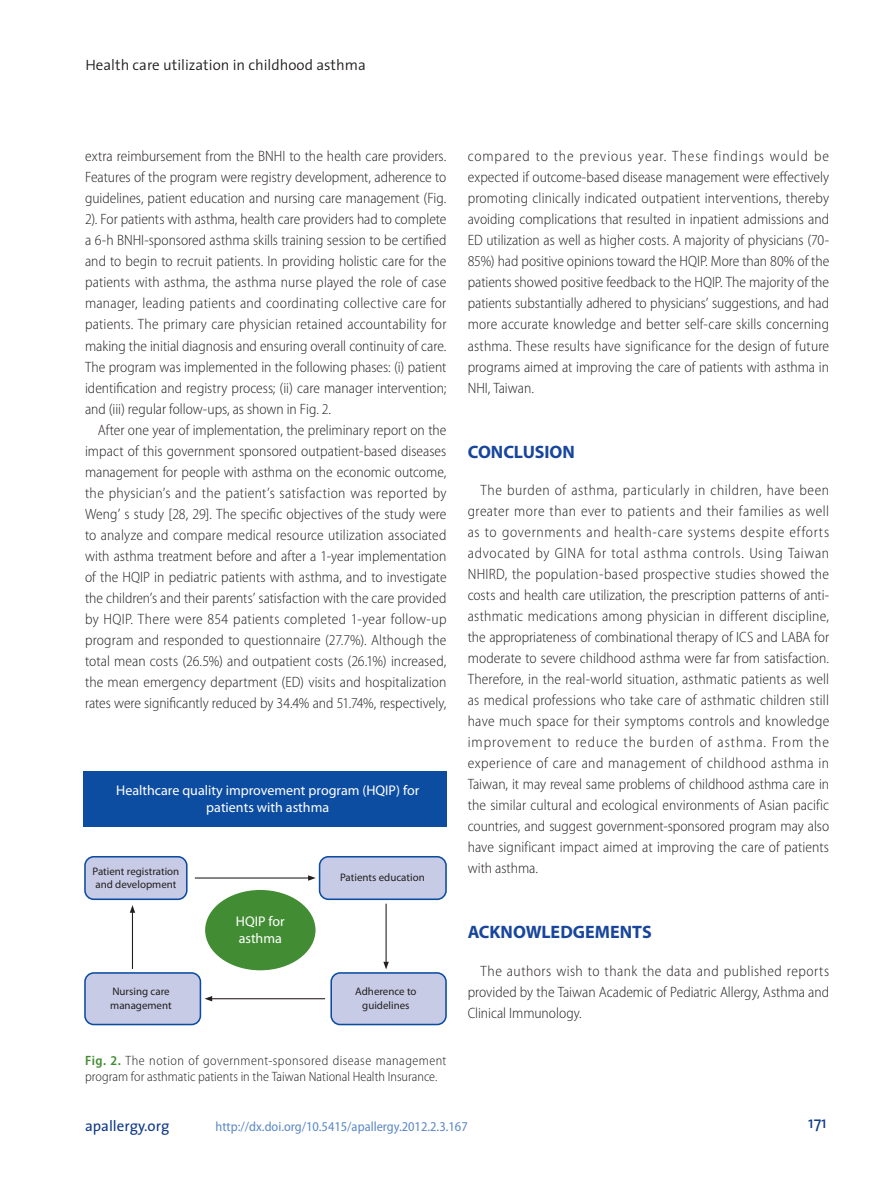
<style>
.page{position:relative;width:893px;height:1191px;background:#fff}
.page>*{position:absolute;margin:0;border:0;box-sizing:border-box;transform-origin:0 0}
.t1{font:700 18px "Myriad Pro";color:#18469d}
.t2{font:16.5px "The Sans";color:#103987}
.t3{font:300 semi-condensed 15px/21px "Myriad Pro";color:#231f20;text-align:justify}
.t4{font:300 15px "The Sans";color:#231f20}
.t5{font:15px "The Sans";color:#103987}
.t6{font:14.1px/16.8px "Myriad Pro";color:#fff;text-align:center}
.t7{font:300 semi-condensed 13.5px/16.2px "Myriad Pro";letter-spacing:.01em;color:#231f20}
.t8{font:semi-condensed 13.5px "Myriad Pro";color:#5d88c6}
.t9{font:10.95px/13px "Myriad Pro";color:#231f20}
.s1{font-weight:600;color:#428d33}
</style>
<div class="page">
<div style="left:85px;top:856px;width:102px;height:43px;background:#c7cbe6;border-radius:9px"></div>
<div style="left:84px;top:856px;width:104px;height:44px;border:2px solid #0d4da1;border-radius:9px"></div>
<div style="left:320px;top:856px;width:126px;height:43px;background:#c7cbe6;border-radius:9px"></div>
<div style="left:319px;top:856px;width:128px;height:44px;border:2px solid #0d4da1;border-radius:9px"></div>
<div style="left:85px;top:973px;width:115px;height:51px;background:#c7cbe6;border-radius:9px"></div>
<div style="left:84px;top:972px;width:117px;height:53px;border:2px solid #0d4da1;border-radius:9px"></div>
<div style="left:331px;top:973px;width:115px;height:51px;background:#c7cbe6;border-radius:9px"></div>
<div style="left:330px;top:972px;width:117px;height:53px;border:2px solid #0d4da1;border-radius:9px"></div>
<div style="left:205px;top:890px;width:110px;height:80px;background:#428d33;border-radius:50%"></div>
<div style="left:83px;top:771px;width:364px;height:56px;background:#0d4da1"></div>
<hr style="left:132px;top:910px;width:1px;height:59px;background:#231f20">
<svg style="left:130px;top:905px;width:5px;height:7px"></svg>
<hr style="left:386px;top:903px;width:1px;height:61px;background:#231f20">
<svg style="left:383px;top:961px;width:6px;height:8px"></svg>
<hr style="left:195px;top:877px;width:116px;height:1px;background:#231f20">
<svg style="left:308px;top:875px;width:8px;height:5px"></svg>
<hr style="left:210px;top:998px;width:115px;height:1px;background:#231f20">
<svg style="left:205px;top:996px;width:7px;height:5px"></svg>
<p class="t4" style="left:85px;top:52px;width:282px">Health care utilization in childhood asthma</p>
<p class="t3" style="left:85px;top:146px;width:363px">extra reimbursement from the BNHI to the health care providers.<br>Features of the program were registry development, adherence to guidelines, patient education and nursing care management (Fig.<br>2). For patients with asthma, health care providers had to complete a 6-h BNHI-sponsored asthma skills training session to be certified and to begin to recruit patients. In providing holistic care for the patients with asthma, the asthma nurse played the role of case manager, leading patients and coordinating collective care for patients. The primary care physician retained accountability for making the initial diagnosis and ensuring overall continuity of care.<br>The program was implemented in the following phases: (i) patient identification and registry process; (ii) care manager intervention; and (iii) regular follow-ups, as shown in Fig. 2.</p>
<p class="t3" style="left:85px;top:419px;width:363px;text-indent:13px">After one year of implementation, the preliminary report on the impact of this government sponsored outpatient-based diseases management for people with asthma on the economic outcome, the physician’s and the patient’s satisfaction was reported by Weng’ s study [28, 29]. The specific objectives of the study were to analyze and compare medical resource utilization associated with asthma treatment before and after a 1-year implementation of the HQIP in pediatric patients with asthma, and to investigate the children’s and their parents’ satisfaction with the care provided by HQIP. There were 854 patients completed 1-year follow-up program and responded to questionnaire (27.7%). Although the total mean costs (26.5%) and outpatient costs (26.1%) increased, the mean emergency department (ED) visits and hospitalization rates were significantly reduced by 34.4% and 51.74%, respectively,</p>
<p class="t6" style="left:116px;top:781px;width:305px">Healthcare quality improvement program (HQIP) for patients with asthma</p>
<p class="t9" style="left:93px;top:864px;width:88px">Patient registration and development</p>
<p class="t9" style="left:340px;top:871px;width:86px">Patients education</p>
<p class="t6" style="left:236px;top:912px;width:50px;text-align:left">HQIP for asthma</p>
<p class="t9" style="left:110px;top:985px;width:63px">Nursing care management</p>
<p class="t9" style="left:355px;top:985px;width:63px;text-align:center">Adherence to guidelines</p>
<p class="t7" style="left:85px;top:1052px;width:363px"><span class="s1">Fig. 2.</span> The notion of government-sponsored disease management program for asthmatic patients in the Taiwan National Health Insurance.</p>
<p class="t3" style="left:468px;top:146px;width:363px">compared to the previous year. These findings would be expected if outcome-based disease management were effectively promoting clinically indicated outpatient interventions, thereby avoiding complications that resulted in inpatient admissions and ED utilization as well as higher costs. A majority of physicians (70- 85%) had positive opinions toward the HQIP. More than 80% of the patients showed positive feedback to the HQIP. The majority of the patients substantially adhered to physicians’ suggestions, and had more accurate knowledge and better self-care skills concerning asthma. These results have significance for the design of future programs aimed at improving the care of patients with asthma in NHI, Taiwan.</p>
<p class="t1" style="left:468px;top:440px;width:109px">CONCLUSION</p>
<p class="t3" style="left:468px;top:479px;width:363px;text-indent:13px">The burden of asthma, particularly in children, have been greater more than ever to patients and their families as well as to governments and health-care systems despite efforts advocated by GINA for total asthma controls. Using Taiwan NHIRD, the population-based prospective studies showed the costs and health care utilization, the prescription patterns of anti&shy;asthmatic medications among physician in different discipline, the appropriateness of combinational therapy of ICS and LABA for moderate to severe childhood asthma were far from satisfaction.<br>Therefore, in the real-world situation, asthmatic patients as well as medical professions who take care of asthmatic children still have much space for their symptoms controls and knowledge improvement to reduce the burden of asthma. From the experience of care and management of childhood asthma in Taiwan, it may reveal same problems of childhood asthma care in the similar cultural and ecological environments of Asian pacific countries, and suggest government-sponsored program may also have significant impact aimed at improving the care of patients with asthma.</p>
<p class="t1" style="left:468px;top:920px;width:186px">ACKNOWLEDGEMENTS</p>
<p class="t3" style="left:468px;top:960px;width:363px;text-indent:13px">The authors wish to thank the data and published reports provided by the Taiwan Academic of Pediatric Allergy, Asthma and Clinical Immunology.</p>
<p class="t5" style="left:85px;top:1113px;width:86px">apallergy.org</p>
<p class="t8" style="left:216px;top:1118px;width:254px">http://dx.doi.org/10.5415/apallergy.2012.2.3.167</p>
<p class="t2" style="left:808px;top:1109px;width:20px">171</p>
</div>
